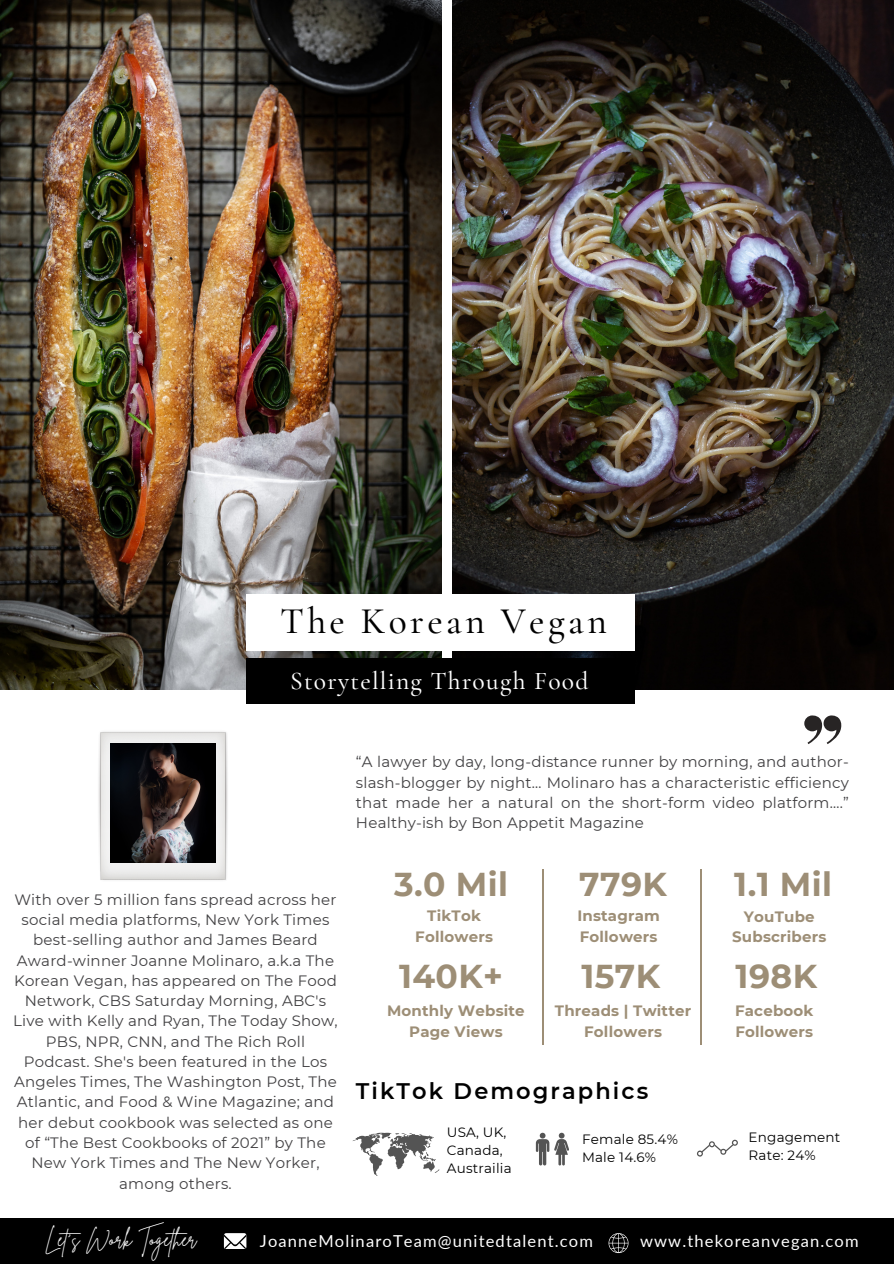
<style>
.page{position:relative;width:894px;height:1264px;background:#fff}
.page>*{position:absolute;margin:0;border:0;box-sizing:border-box;transform-origin:0 0}
.t1{font:500 37.5px "Cormorant Garamond";letter-spacing:.095em;color:#000}
.t2{font:700 33px "Montserrat";letter-spacing:.015em;color:#9d8e76}
.t3{font:500 25.5px "Cormorant Garamond";letter-spacing:.05em;color:#fff}
.t4{font:600 22.5px "Montserrat";letter-spacing:.095em;color:#000}
.t5{font:19.5px "Brittany Signature";letter-spacing:.02em;color:#fff}
.t6{font:16.5px "Lato";letter-spacing:.07em;color:#fff}
.t7{font:15px/20.2px "Montserrat";letter-spacing:.015em;color:#414042;text-align:center}
.t8{font:700 15px/20.2px "Montserrat";letter-spacing:.015em;color:#9d8e76;text-align:center}
.t9{font:13.5px/18px "Montserrat";letter-spacing:.015em;color:#000}
</style>
<div class="page">
<img style="left:0;top:0;width:441px;height:690px">
<img style="left:452px;top:0;width:441px;height:690px">
<div style="left:246px;top:658px;width:388px;height:46px;background:#000"></div>
<img style="left:98px;top:731px;width:130px;height:149px">
<img style="left:110px;top:743px;width:106px;height:119px">
<svg style="left:352px;top:1132px;width:87px;height:43px"></svg>
<hr style="left:542px;top:869px;width:1px;height:176px;background:#9d8e76">
<hr style="left:700px;top:869px;width:1px;height:176px;background:#9d8e76">
<div style="left:246px;top:594px;width:388px;height:57px;background:#fff"></div>
<svg style="left:804px;top:715px;width:37px;height:29px"></svg>
<svg style="left:535px;top:1132px;width:33px;height:33px"></svg>
<svg style="left:697px;top:1139px;width:40px;height:17px"></svg>
<div style="left:0;top:1217px;width:893px;height:46px;background:#000"></div>
<svg style="left:224px;top:1233px;width:22px;height:15px"></svg>
<svg style="left:608px;top:1233px;width:20px;height:19px"></svg>
<h1 class="t1" style="left:280px;top:598px;width:328px">The Korean Vegan</h1>
<h3 class="t3" style="left:290px;top:665px;width:300px">Storytelling Through Food</h3>
<p class="t7" style="left:13px;top:889px;width:326px">With over 5 million fans spread across her social media platforms, New York Times best-selling author and James Beard Award-winner Joanne Molinaro, a.k.a The Korean Vegan, has appeared on The Food Network, CBS Saturday Morning, ABC's Live with Kelly and Ryan, The Today Show, PBS, NPR, CNN, and The Rich Roll Podcast. She's been featured in the Los Angeles Times, The Washington Post, The Atlantic, and Food &amp; Wine Magazine; and her debut cookbook was selected as one of “The Best Cookbooks of 2021” by The New York Times and The New Yorker, among others.</p>
<p class="t7" style="left:356px;top:751px;width:494px;text-align:justify">“A lawyer by day, long-distance runner by morning, and author&shy;slash-blogger by night… Molinaro has a characteristic efficiency that made her a natural on the short-form video platform….” Healthy-ish by Bon Appetit Magazine</p>
<h2 class="t2" style="left:394px;top:863px;width:115px">3.0 Mil</h2>
<h2 class="t2" style="left:579px;top:863px;width:89px">779K</h2>
<h2 class="t2" style="left:734px;top:863px;width:99px">1.1 Mil</h2>
<p class="t8" style="left:415px;top:905px;width:79px">TikTok<br>Followers</p>
<p class="t8" style="left:577px;top:905px;width:84px;text-align:left">Instagram<br>Followers</p>
<p class="t8" style="left:732px;top:906px;width:96px">YouTube<br>Subscribers</p>
<h2 class="t2" style="left:399px;top:955px;width:105px">140K+</h2>
<h2 class="t2" style="left:581px;top:955px;width:80px">157K</h2>
<h2 class="t2" style="left:735px;top:955px;width:83px">198K</h2>
<p class="t8" style="left:387px;top:1000px;width:139px">Monthly Website<br>Page Views</p>
<p class="t8" style="left:734px;top:1000px;width:80px;text-align:left">Facebook<br>Followers</p>
<p class="t8" style="left:554px;top:1000px;width:138px">Threads | Twitter<br>Followers</p>
<h3 class="t4" style="left:356px;top:1077px;width:294px">TikTok Demographics</h3>
<p class="t9" style="left:446px;top:1123px;width:66px">USA, UK,<br>Canada,<br>Austrailia</p>
<p class="t9" style="left:748px;top:1128px;width:93px">Engagement<br>Rate: 24%</p>
<p class="t9" style="left:582px;top:1129px;width:97px">Female 85.4%<br>Male 14.6%</p>
<h3 class="t5" style="left:45px;top:1226px;width:153px">Let's Work Together</h3>
<p class="t6" style="left:260px;top:1230px;width:334px">JoanneMolinaroTeam@unitedtalent.com</p>
<p class="t6" style="left:639px;top:1230px;width:220px">www.thekoreanvegan.com</p>
</div>
